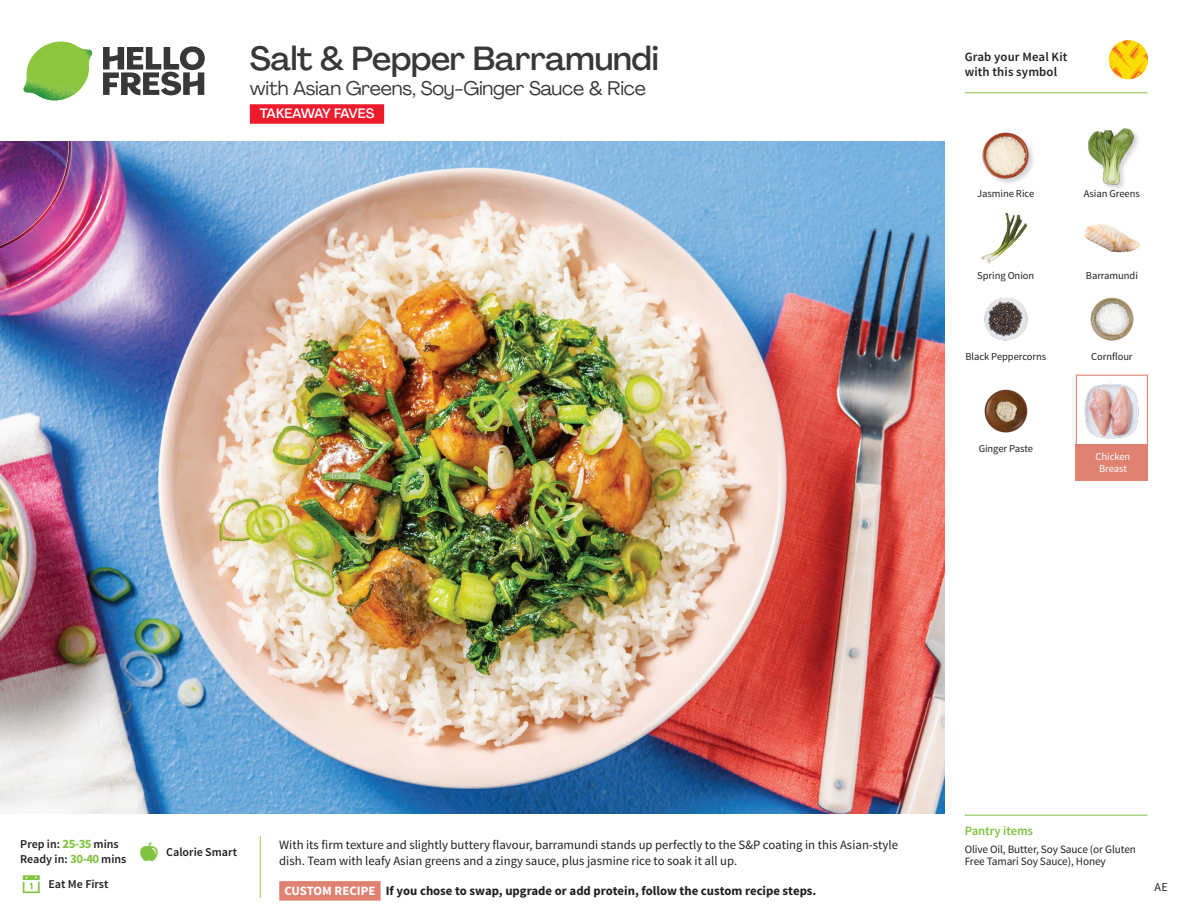
<style>
.page{position:relative;width:1188px;height:918px;background:#fff}
.page>*{position:absolute;margin:0;border:0;box-sizing:border-box;transform-origin:0 0}
._15_Titel_UK{font:500 33px "Agrandir";letter-spacing:-.01em;color:#383839}
._15_Titel_UK-2{font:19.5px "Agrandir";letter-spacing:-.01em;color:#383839}
.t1{font:500 13.5px "Agrandir";letter-spacing:-.075em;color:#fff}
.Step_6_Text_AU{font:12.75px/16.5px "Source Sans Pro";color:#231f20}
.Step_6_Text_AU-2{font:700 12.75px "Source Sans Pro";color:#231f20}
.t2{font:600 12.75px/15px "Source Sans Pro";letter-spacing:.01em;color:#231f20}
._04_Headers_Front{font:600 12.75px "Source Sans Pro";letter-spacing:-.01em;color:#81c340}
._04_Intro{font:600 12px "Source Sans Pro";color:#231f20}
.t3{font:12px "Source Sans Pro";color:#231f20}
._05_Pantry{font:11.25px/12px "Source Sans Pro";letter-spacing:-.01em;color:#231f20}
._18_FRONT_ingredient{font:10.5px "Source Sans Pro";letter-spacing:-.005em;color:#231f20}
._18_FRONT_ingredient-2{font:10.5px/12px "Source Sans Pro";letter-spacing:-.005em;color:#fff;text-align:center}
.s1{font-weight:700;font-size:12.75px;color:#81c340}
.s2{color:#fff}
</style>
<div class="page">
<svg style="left:103px;top:46px;width:102px;height:49px"></svg>
<img style="left:23px;top:42px;width:69px;height:59px">
<svg style="left:259px;top:835px;width:122px;height:66px"></svg>
<img style="left:0;top:142px;width:945px;height:672px">
<div style="left:1076px;top:375px;width:72px;height:72px;border:1px solid #df8272"></div>
<div style="left:1076px;top:444px;width:72px;height:37px;background:#df8272"></div>
<img style="left:1084px;top:384px;width:55px;height:55px">
<div style="left:250px;top:104px;width:134px;height:20px;background:#ee1b2d"></div>
<img style="left:1090px;top:297px;width:44px;height:44px">
<img style="left:984px;top:389px;width:44px;height:44px">
<img style="left:984px;top:298px;width:44px;height:43px">
<img style="left:981px;top:212px;width:47px;height:52px">
<img style="left:1084px;top:224px;width:56px;height:29px">
<div style="left:982px;top:132px;width:54px;height:54px;background:#231f20;opacity:.2"></div>
<img style="left:982px;top:132px;width:48px;height:48px">
<div style="left:1087px;top:127px;width:54px;height:65px;background:#231f20;opacity:.2"></div>
<img style="left:1087px;top:127px;width:54px;height:58px">
<hr style="left:965px;top:815px;width:183px;height:1px;background:#81c340">
<svg style="left:1091px;top:40px;width:58px;height:54px"></svg>
<hr style="left:965px;top:92px;width:183px;height:1px;background:#81c340">
<p class="_15_Titel_UK" style="left:250px;top:38px;width:410px">Salt &amp; Pepper Barramundi</p>
<p class="_15_Titel_UK-2" style="left:250px;top:76px;width:398px">with Asian Greens, Soy-Ginger Sauce &amp; Rice</p>
<p class="t1" style="left:260px;top:105px;width:116px">TAKEAWAY FAVES</p>
<p class="t2" style="left:965px;top:50px;width:104px">Grab your Meal Kit with this symbol</p>
<p class="_18_FRONT_ingredient" style="left:977px;top:187px;width:59px">Jasmine Rice</p>
<p class="_18_FRONT_ingredient" style="left:1084px;top:187px;width:57px">Asian Greens</p>
<p class="_18_FRONT_ingredient" style="left:977px;top:269px;width:58px">Spring Onion</p>
<p class="_18_FRONT_ingredient" style="left:1086px;top:269px;width:54px">Barramundi</p>
<p class="_18_FRONT_ingredient" style="left:965px;top:350px;width:82px">Black Peppercorns</p>
<p class="_18_FRONT_ingredient" style="left:1091px;top:350px;width:43px">Cornflour</p>
<p class="_18_FRONT_ingredient" style="left:979px;top:442px;width:56px">Ginger Paste</p>
<p class="_18_FRONT_ingredient-2" style="left:1096px;top:451px;width:36px">Chicken<br>Breast</p>
<p class="_04_Intro" style="left:20px;top:836px;width:100px">Prep in: <span class="s1">25-35</span> mins</p>
<p class="_04_Intro" style="left:20px;top:851px;width:108px">Ready in: <span class="s1">30-40</span> mins</p>
<p class="_04_Intro" style="left:48px;top:876px;width:62px">Eat Me First</p>
<p class="_04_Intro" style="left:166px;top:844px;width:72px">Calorie Smart</p>
<p class="Step_6_Text_AU" style="left:279px;top:837px;width:620px">With its firm texture and slightly buttery flavour, barramundi stands up perfectly to the S&amp;P coating in this Asian-style dish. Team with leafy Asian greens and a zingy sauce, plus jasmine rice to soak it all up.</p>
<p class="Step_6_Text_AU-2" style="left:284px;top:882px;width:533px"><span class="s2">CUSTOM RECIPE</span> If you chose to swap, upgrade or add protein, follow the custom recipe steps.</p>
<p class="_04_Headers_Front" style="left:965px;top:822px;width:70px">Pantry items</p>
<p class="_05_Pantry" style="left:965px;top:844px;width:173px">Olive Oil, Butter, Soy Sauce (or Gluten<br>Free Tamari Soy Sauce), Honey</p>
<p class="t3" style="left:1155px;top:879px;width:15px">AE</p>
</div>
